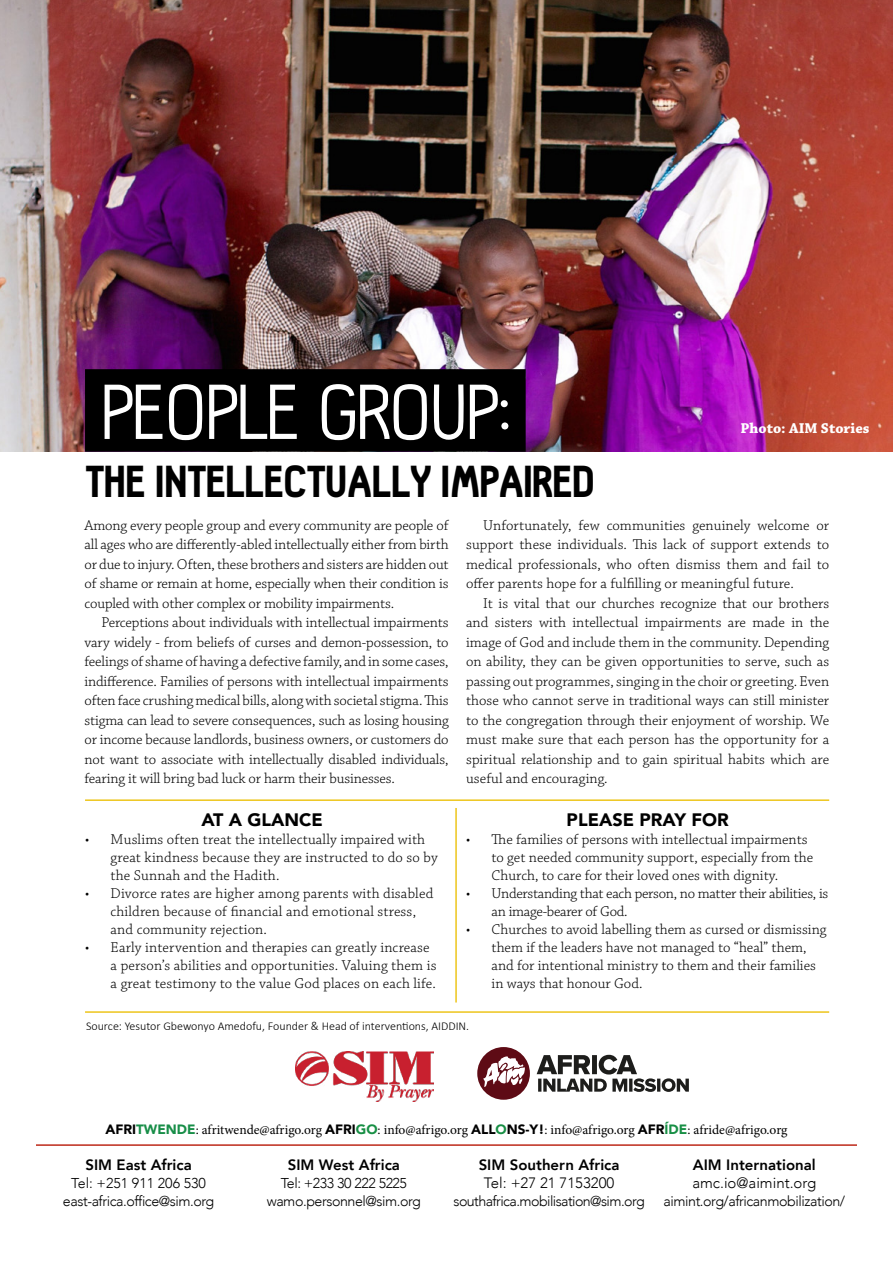
<style>
.page{position:relative;width:893px;height:1263px;background:#fff}
.page>*{position:absolute;margin:0;border:0;box-sizing:border-box;transform-origin:0 0}
.t1{font:82.5px "Hallo Sans";letter-spacing:-.03em;color:#fff}
.t2{font:900 43.95px "Hallosans";letter-spacing:-.02em;color:#000}
.t3{font:900 18px "Avenir";color:#000}
.t4{font:300 15px/19.5px "Chaparral Pro";color:#000}
.t5{font:300 15px/18px "Chaparral Pro";letter-spacing:-.02em;color:#000}
.t6{font:800 15px "Avenir";color:#000}
.t7{font:300 15px "Avenir";color:#000}
.t8{font:700 15px "Chaparral Pro";color:#fff}
.t9{font:300 14.25px/18px "Avenir";letter-spacing:-.03em;color:#000;text-align:center}
.t10{font:13.5px "Minion Pro";color:#000}
.t11{font:300 12px "Calibri";color:#000}
.s1{font-family:"Avenir";font-weight:900}
.s2{font-family:"Avenir";font-weight:900;color:#188e48}
.s3{font-family:"Avenir";font-weight:900;color:#188f45}
</style>
<div class="page">
<img style="left:0;top:0;width:893px;height:452px">
<hr style="left:85px;top:799px;width:744px;height:2px;background:#edc51b">
<hr style="left:85px;top:1011px;width:744px;height:2px;background:#edc51b">
<hr style="left:455px;top:808px;width:2px;height:194px;background:#edc51b">
<div style="left:63px;top:441px;width:554px;height:80px;background:#fff"></div>
<img style="left:296px;top:1052px;width:137px;height:49px">
<div style="left:477px;top:1047px;width:53px;height:53px;background:#5e0b15;border-radius:50%"></div>
<svg style="left:483px;top:1056px;width:42px;height:31px"></svg>
<svg style="left:537px;top:1055px;width:152px;height:37px"></svg>
<div style="left:85px;top:369px;width:441px;height:83px;background:#000"></div>
<hr style="left:36px;top:1144px;width:821px;height:2px;background:#bd2919">
<h1 class="t1" style="left:100px;top:369px;width:414px">PEOPLE GROUP:</h1>
<h2 class="t2" style="left:85px;top:457px;width:511px">THE INTELLECTUALLY IMPAIRED</h2>
<p class="t8" style="left:740px;top:419px;width:131px">Photo: AIM Stories</p>
<p class="t4" style="left:84px;top:516px;width:366px;text-align:justify">Among every people group and every community are people of all ages who are differently-abled intellectually either from birth or due to injury. Often, these brothers and sisters are hidden out of shame or remain at home, especially when their condition is coupled with other complex or mobility impairments.</p>
<p class="t4" style="left:84px;top:613px;width:366px;text-align:justify;text-indent:17px">Perceptions about individuals with intellectual impairments vary widely - from beliefs of curses and demon-possession, to feelings of shame of having a defective family, and in some cases, indifference. Families of persons with intellectual impairments often face crushing medical bills, along with societal stigma. This stigma can lead to severe consequences, such as losing housing or income because landlords, business owners, or customers do not want to associate with intellectually disabled individuals, fearing it will bring bad luck or harm their businesses.</p>
<p class="t3" style="left:202px;top:804px;width:123px">AT A GLANCE</p>
<p class="t4" style="left:111px;top:831px;width:329px;line-height:18px;text-indent:-26px">• Muslims often treat the intellectually impaired with great kindness because they are instructed to do so by the Sunnah and the Hadith.</p>
<p class="t4" style="left:111px;top:885px;width:324px;line-height:18px;text-indent:-26px">• Divorce rates are higher among parents with disabled children because of financial and emotional stress, and community rejection.</p>
<p class="t4" style="left:111px;top:939px;width:327px;line-height:18px;text-indent:-26px">• Early intervention and therapies can greatly increase a person’s abilities and opportunities. Valuing them is a great testimony to the value God places on each life.</p>
<p class="t4" style="left:466px;top:516px;width:365px;text-align:justify;text-indent:17px">Unfortunately, few communities genuinely welcome or support these individuals. This lack of support extends to medical professionals, who often dismiss them and fail to offer parents hope for a fulfilling or meaningful future.</p>
<p class="t4" style="left:466px;top:594px;width:365px;text-align:justify;text-indent:17px">It is vital that our churches recognize that our brothers and sisters with intellectual impairments are made in the image of God and include them in the community. Depending on ability, they can be given opportunities to serve, such as passing out programmes, singing in the choir or greeting. Even those who cannot serve in traditional ways can still minister to the congregation through their enjoyment of worship. We must make sure that each person has the opportunity for a spiritual relationship and to gain spiritual habits which are useful and encouraging.</p>
<p class="t3" style="left:567px;top:804px;width:163px">PLEASE PRAY FOR</p>
<p class="t4" style="left:492px;top:831px;width:323px;line-height:18px;text-indent:-26px">• The families of persons with intellectual impairments to get needed community support, especially from the<br>Church, to care for their loved ones with dignity.</p>
<p class="t5" style="left:492px;top:885px;width:338px;text-indent:-26px">• Understanding that each person, no matter their abilities, is an image-bearer of God.</p>
<p class="t4" style="left:492px;top:921px;width:336px;line-height:18px;text-indent:-26px">• Churches to avoid labelling them as cursed or dismissing them if the leaders have not managed to “heal” them, and for intentional ministry to them and their families in ways that honour God.</p>
<p class="t11" style="left:86px;top:1019px;width:385px">Source: Yesutor Gbewonyo Amedofu, Founder &amp; Head of interventions, AIDDIN.</p>
<p class="t10" style="left:105px;top:1121px;width:684px"><span class="s1">AFRI</span><span class="s2">TWENDE</span>: afritwende@afrigo.org <span class="s1">AFRI</span><span class="s3">GO</span>: info@afrigo.org <span class="s1">ALL</span><span class="s3">O</span><span class="s1">NS-Y!</span>: info@afrigo.org <span class="s1">AFR</span><span class="s3">ÍDE</span>: afride@afrigo.org</p>
<p class="t6" style="left:85px;top:1153px;width:108px">SIM East Africa</p>
<p class="t9" style="left:63px;top:1174px;width:153px">Tel: +251 911 206 530 east-africa.office@sim.org</p>
<p class="t6" style="left:288px;top:1153px;width:114px">SIM West Africa</p>
<p class="t9" style="left:267px;top:1174px;width:156px">Tel: +233 30 222 5225 wamo.personnel@sim.org</p>
<p class="t6" style="left:479px;top:1153px;width:142px">SIM Southern Africa</p>
<p class="t7" style="left:484px;top:1174px;width:132px">Tel: +27 21 7153200</p>
<p class="t9" style="left:453px;top:1192px;width:193px">southafrica.mobilisation@sim.org</p>
<p class="t6" style="left:693px;top:1153px;width:124px">AIM International</p>
<p class="t7" style="left:692px;top:1174px;width:125px">amc.io@aimint.org</p>
<p class="t9" style="left:663px;top:1192px;width:183px">aimint.org/africanmobilization/</p>
</div>
